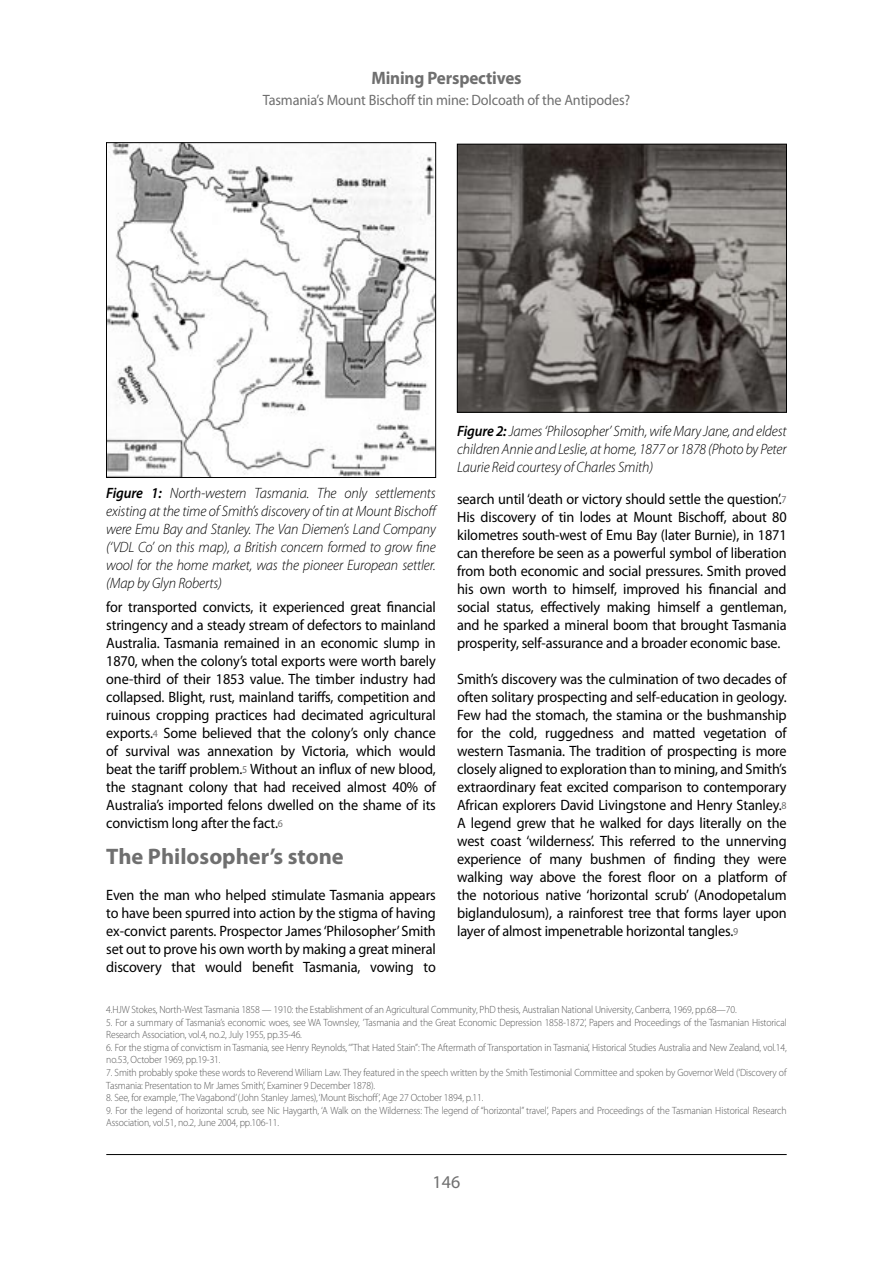
<style>
.page{position:relative;width:893px;height:1263px;background:#fff}
.page>*{position:absolute;margin:0;border:0;box-sizing:border-box;transform-origin:0 0}
.Sub_Header_Mining{font:700 22.5px "Myriad Pro";color:#6f6f6f}
.t1{font:700 18px "Myriad Pro";letter-spacing:-.01em;color:#6f6f6f;scale:.95 1}
.t2{font:18px "Myriad Pro";color:#6f6f6f}
.Body_Text_Mining{font:15px/18px "Myriad Pro";letter-spacing:-.01em;color:#000;text-align:justify;scale:.95 1}
.Pic_Text_Mining{font:italic 300 15px/18px "Myriad Pro";letter-spacing:-.01em;color:#000;scale:.95 1}
.t3{font:15px "Myriad Pro";letter-spacing:-.01em;color:#6f6f6f;scale:.95 1}
.Footnote{font:300 10.5px/12.6px "Myriad Pro";letter-spacing:-.015em;color:#565656;scale:.93 1}
.s1{font-weight:600}
.s2{font-size:10.5px;color:#6f6f6f}
</style>
<div class="page">
<hr style="left:106px;top:1154px;width:681px;height:1px;background:#000">
<img style="left:108px;top:144px;width:326px;height:332px">
<div style="left:106px;top:142px;width:330px;height:336px;border:1px solid #000"></div>
<img style="left:459px;top:146px;width:326px;height:264px">
<div style="left:457px;top:144px;width:330px;height:268px;border:1px solid #000"></div>
<p class="t1" style="left:371px;top:67px;width:160px">Mining Perspectives</p>
<p class="t3" style="left:263px;top:92px;width:388px">Tasmania’s Mount Bischoff tin mine: Dolcoath of the Antipodes?</p>
<p class="Pic_Text_Mining" style="left:106px;top:484px;width:350px"><span class="s1">Figure 1:</span> North-western Tasmania. The only settlements existing at the time of Smith’s discovery of tin at Mount Bischoff were Emu Bay and Stanley. The Van Diemen’s Land Company (‘VDL Co’ on this map), a British concern formed to grow fine wool for the home market, was the pioneer European settler. (Map by Glyn Roberts)</p>
<p class="Body_Text_Mining" style="left:106px;top:598px;width:348px">for transported convicts, it experienced great financial stringency and a steady stream of defectors to mainland Australia. Tasmania remained in an economic slump in 1870, when the colony’s total exports were worth barely one-third of their 1853 value. The timber industry had collapsed. Blight, rust, mainland tariffs, competition and ruinous cropping practices had decimated agricultural exports.<span class="s2">4</span> Some believed that the colony’s only chance of survival was annexation by Victoria, which would beat the tariff problem.<span class="s2">5</span> Without an influx of new blood, the stagnant colony that had received almost 40% of Australia’s imported felons dwelled on the shame of its convictism long after the fact.<span class="s2">6</span></p>
<p class="Sub_Header_Mining" style="left:106px;top:844px;width:239px">The Philosopher’s stone</p>
<p class="Body_Text_Mining" style="left:106px;top:886px;width:348px">Even the man who helped stimulate Tasmania appears to have been spurred into action by the stigma of having ex-convict parents. Prospector James ‘Philosopher’ Smith set out to prove his own worth by making a great mineral discovery that would benefit Tasmania, vowing to</p>
<p class="Pic_Text_Mining" style="left:457px;top:422px;width:348px;text-align:justify"><span class="s1">Figure 2:</span> James ‘Philosopher’ Smith, wife Mary Jane, and eldest children Annie and Leslie, at home, 1877 or 1878 (Photo by Peter Laurie Reid courtesy of Charles Smith)</p>
<p class="Body_Text_Mining" style="left:457px;top:490px;width:348px">search until ‘death or victory should settle the question’.<span class="s2">7<br></span>His discovery of tin lodes at Mount Bischoff, about 80 kilometres south-west of Emu Bay (later Burnie), in 1871 can therefore be seen as a powerful symbol of liberation from both economic and social pressures. Smith proved his own worth to himself, improved his financial and social status, effectively making himself a gentleman, and he sparked a mineral boom that brought Tasmania prosperity, self-assurance and a broader economic base.</p>
<p class="Body_Text_Mining" style="left:457px;top:670px;width:348px">Smith’s discovery was the culmination of two decades of often solitary prospecting and self-education in geology.<br>Few had the stomach, the stamina or the bushmanship for the cold, ruggedness and matted vegetation of western Tasmania. The tradition of prospecting is more closely aligned to exploration than to mining, and Smith’s extraordinary feat excited comparison to contemporary African explorers David Livingstone and Henry Stanley.<span class="s2">8<br></span>A legend grew that he walked for days literally on the west coast ‘wilderness’. This referred to the unnerving experience of many bushmen of finding they were walking way above the forest floor on a platform of the notorious native ‘horizontal scrub’ (Anodopetalum biglandulosum), a rainforest tree that forms layer upon layer of almost impenetrable horizontal tangles.<span class="s2">9</span></p>
<p class="Footnote" style="left:106px;top:1003px;width:679px">4.HJW Stokes, North-West Tasmania 1858 — 1910: the Establishment of an Agricultural Community, PhD thesis, Australian National University, Canberra, 1969, pp.68—70.</p>
<p class="Footnote" style="left:106px;top:1016px;width:733px">5. For a summary of Tasmania’s economic woes, see WA Townsley, ’Tasmania and the Great Economic Depression 1858-1872’, Papers and Proceedings of the Tasmanian Historical<br>Research Association, vol.4, no.2, July 1955, pp.35-46.</p>
<p class="Footnote" style="left:106px;top:1041px;width:733px">6. For the stigma of convictism in Tasmania, see Henry Reynolds, ‘”That Hated Stain”: The Aftermath of Transportation in Tasmania’, Historical Studies Australia and New Zealand, vol.14, no.53, October 1969, pp.19-31.</p>
<p class="Footnote" style="left:106px;top:1066px;width:733px">7. Smith probably spoke these words to Reverend William Law. They featured in the speech written by the Smith Testimonial Committee and spoken by Governor Weld (‘Discovery of<br>Tasmania: Presentation to Mr James Smith’, Examiner 9 December 1878).</p>
<p class="Footnote" style="left:106px;top:1091px;width:407px">8. See, for example, ‘The Vagabond’ (John Stanley James), ‘Mount Bischoff’, Age 27 October 1894, p.11.</p>
<p class="Footnote" style="left:106px;top:1104px;width:733px">9. For the legend of horizontal scrub, see Nic Haygarth, ‘A Walk on the Wilderness: The legend of “horizontal” travel’, Papers and Proceedings of the Tasmanian Historical Research<br>Association, vol.51, no.2, June 2004, pp.106-11.</p>
<p class="t2" style="left:433px;top:1172px;width:29px">146</p>
</div>
